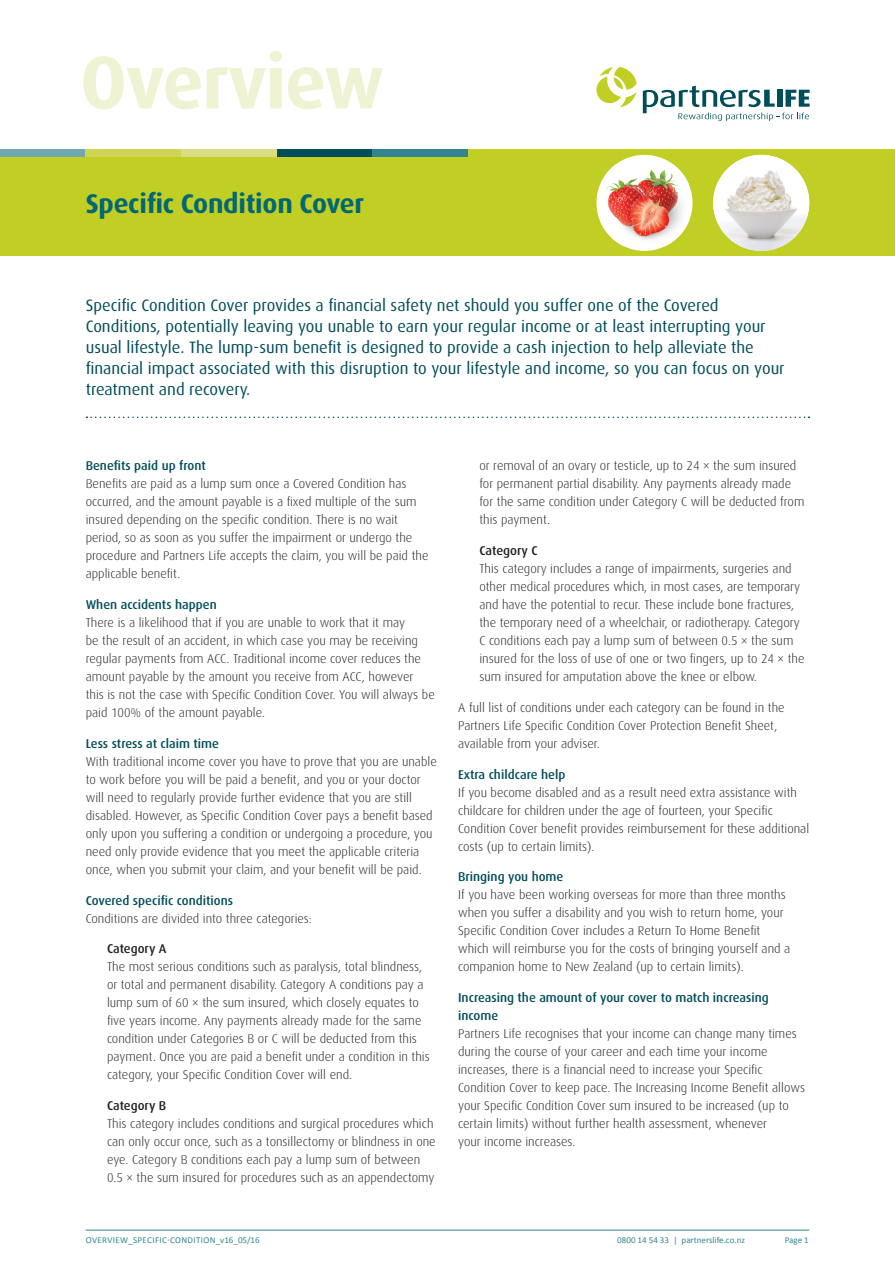
<style>
.page{position:relative;width:895px;height:1265px;background:#fff}
.page>*{position:absolute;margin:0;border:0;box-sizing:border-box;transform-origin:0 0}
.t1{font:700 75px "Dax";letter-spacing:-.02em;color:#f0f3d3}
.t2{font:700 27px "Dax";letter-spacing:-.01em;color:#006774}
.sub_head{font:16.5px/21px "Dax";color:#004e59}
.body{font:300 12.75px/18px "Dax";color:#231f20}
.t3{font:9px "Calibri";letter-spacing:.04em;color:#328590}
.t4{font:9px "Calibri";color:#328590}
.s1{font-weight:500;color:#004e59}
.s2{font-weight:500}
</style>
<div class="page">
<svg style="left:596px;top:67px;width:40px;height:40px"></svg>
<svg style="left:642px;top:86px;width:166px;height:35px"></svg>
<hr style="left:86px;top:1229px;width:722px;height:1px;background:#328590">
<div style="left:0;top:149px;width:894px;height:107px;background:#c1ce23"></div>
<div style="left:0;top:149px;width:86px;height:8px;background:#71a7b1"></div>
<div style="left:86px;top:149px;width:95px;height:8px;background:#ced554"></div>
<div style="left:181px;top:149px;width:96px;height:8px;background:#d8de81"></div>
<div style="left:277px;top:149px;width:95px;height:8px;background:#004e59"></div>
<div style="left:372px;top:149px;width:96px;height:8px;background:#328590"></div>
<svg style="left:86px;top:416px;width:723px;height:2px"></svg>
<div style="left:596px;top:155px;width:96px;height:96px;background:#fff;border-radius:50%"></div>
<img style="left:600px;top:164px;width:88px;height:81px">
<img style="left:713px;top:155px;width:95px;height:96px;border-radius:48px">
<p class="t1" style="left:80px;top:40px;width:305px">Overview</p>
<p class="t2" style="left:86px;top:189px;width:280px">Specific Condition Cover</p>
<p class="sub_head" style="left:86px;top:295px;width:700px">Specific Condition Cover provides a financial safety net should you suffer one of the Covered Conditions, potentially leaving you unable to earn your regular income or at least interrupting your usual lifestyle. The lump-sum benefit is designed to provide a cash injection to help alleviate the financial impact associated with this disruption to your lifestyle and income, so you can focus on your treatment and recovery.</p>
<p class="body" style="left:86px;top:456px;width:344px"><span class="s1">Benefits paid up front<br></span>Benefits are paid as a lump sum once a Covered Condition has occurred, and the amount payable is a fixed multiple of the sum insured depending on the specific condition. There is no wait period, so as soon as you suffer the impairment or undergo the procedure and Partners Life accepts the claim, you will be paid the applicable benefit.</p>
<p class="body" style="left:86px;top:595px;width:350px"><span class="s1">When accidents happen<br></span>There is a likelihood that if you are unable to work that it may<br>be the result of an accident, in which case you may be receiving regular payments from ACC. Traditional income cover reduces the amount payable by the amount you receive from ACC, however<br>this is not the case with Specific Condition Cover. You will always be paid 100% of the amount payable.</p>
<p class="body" style="left:86px;top:734px;width:352px"><span class="s1">Less stress at claim time<br></span>With traditional income cover you have to prove that you are unable to work before you will be paid a benefit, and you or your doctor will need to regularly provide further evidence that you are still disabled. However, as Specific Condition Cover pays a benefit based only upon you suffering a condition or undergoing a procedure, you need only provide evidence that you meet the applicable criteria once, when you submit your claim, and your benefit will be paid.</p>
<p class="body" style="left:86px;top:891px;width:227px"><span class="s1">Covered specific conditions<br></span>Conditions are divided into three categories:</p>
<p class="body" style="left:107px;top:939px;width:324px"><span class="s2">Category A<br></span>The most serious conditions such as paralysis, total blindness, or total and permanent disability. Category A conditions pay a lump sum of 60 × the sum insured, which closely equates to five years income. Any payments already made for the same condition under Categories B or C will be deducted from this payment. Once you are paid a benefit under a condition in this category, your Specific Condition Cover will end.</p>
<p class="body" style="left:107px;top:1096px;width:330px"><span class="s2">Category B<br></span>This category includes conditions and surgical procedures which can only occur once, such as a tonsillectomy or blindness in one eye. Category B conditions each pay a lump sum of between 0.5 × the sum insured for procedures such as an appendectomy</p>
<p class="body" style="left:479px;top:456px;width:326px">or removal of an ovary or testicle, up to 24 × the sum insured for permanent partial disability. Any payments already made for the same condition under Category C will be deducted from this payment.</p>
<p class="body" style="left:479px;top:541px;width:326px"><span class="s2">Category C<br></span>This category includes a range of impairments, surgeries and other medical procedures which, in most cases, are temporary and have the potential to recur. These include bone fractures, the temporary need of a wheelchair, or radiotherapy. Category C conditions each pay a lump sum of between 0.5 × the sum insured for the loss of use of one or two fingers, up to 24 × the sum insured for amputation above the knee or elbow.</p>
<p class="body" style="left:458px;top:698px;width:328px">A full list of conditions under each category can be found in the<br>Partners Life Specific Condition Cover Protection Benefit Sheet, available from your adviser.</p>
<p class="body" style="left:458px;top:765px;width:352px"><span class="s1">Extra childcare help<br></span>If you become disabled and as a result need extra assistance with childcare for children under the age of fourteen, your Specific Condition Cover benefit provides reimbursement for these additional costs (up to certain limits).</p>
<p class="body" style="left:458px;top:867px;width:333px"><span class="s1">Bringing you home<br></span>If you have been working overseas for more than three months when you suffer a disability and you wish to return home, your Specific Condition Cover includes a Return To Home Benefit which will reimburse you for the costs of bringing yourself and a companion home to New Zealand (up to certain limits).</p>
<p class="body" style="left:458px;top:988px;width:348px"><span class="s1">Increasing the amount of your cover to match increasing income<br></span>Partners Life recognises that your income can change many times during the course of your career and each time your income increases, there is a financial need to increase your Specific Condition Cover to keep pace. The Increasing Income Benefit allows your Specific Condition Cover sum insured to be increased (up to certain limits) without further health assessment, whenever<br>your income increases.</p>
<p class="t3" style="left:86px;top:1233px;width:175px">OVERVIEW_SPECIFIC-CONDITION_v16_05/16</p>
<p class="t4" style="left:617px;top:1233px;width:129px">0800 14 54 33 | partnerslife.co.nz</p>
<p class="t4" style="left:784px;top:1233px;width:26px">Page 1</p>
</div>
